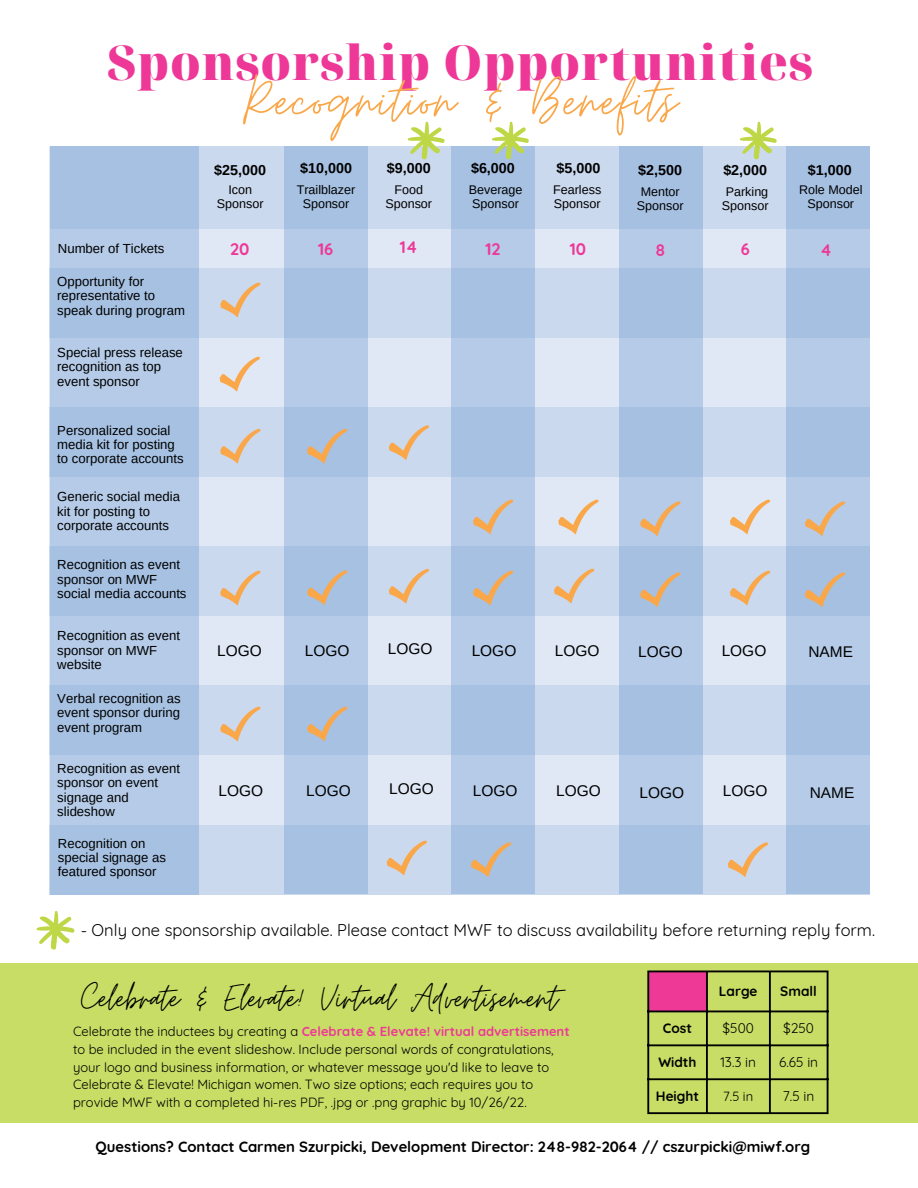
<style>
.page{position:relative;width:918px;height:1188px;background:#fff}
.page>*{position:absolute;margin:0;border:0;box-sizing:border-box;transform-origin:0 0}
.t1{font:67.5px "Moon Time";letter-spacing:.015em;color:#faa74a}
.t2{font:900 48.15px "Noto Serif Display";letter-spacing:.02em;color:#ee3897}
.t3{font:42px "Moon Time";color:#000}
.t4{font:700 16.8px "Quicksand";color:#ee3897}
.t5{font:16.5px "Quicksand";color:#000}
.t6{font:15.45px "Arimo";color:#000}
.t7{font:700 14.85px "Quicksand";color:#000}
.t8{font:700 14.4px "Arimo";color:#000}
.t9{font:700 13.65px "Quicksand";color:#000}
.t10{font:13.65px "Quicksand";color:#000}
.t11{font:13.2px/14.4px "Arimo";color:#000}
.t12{font:13.05px/17.7px "Quicksand";color:#000}
.t13{font:12.9px "Quicksand";color:#000}
.t14{font:12.6px/14.4px "Arimo";color:#000;text-align:center}
.s1{font-weight:700;color:#ee3897}
</style>
<div class="page">
<div style="left:50px;top:146px;width:820px;height:748px;background:#e0e8f5"></div>
<div style="left:452px;top:146px;width:83px;height:748px;background:#b5cbe7"></div>
<div style="left:284px;top:146px;width:83px;height:748px;background:#b5cbe7"></div>
<div style="left:50px;top:146px;width:148px;height:748px;background:#b5cbe7"></div>
<svg style="left:50px;top:146px;width:737px;height:82px;fill:#cbd9ee"></svg>
<svg style="left:50px;top:268px;width:737px;height:70px;fill:#a6c1e2"></svg>
<svg style="left:50px;top:407px;width:737px;height:70px;fill:#a6c1e2"></svg>
<svg style="left:50px;top:546px;width:737px;height:70px;fill:#a6c1e2"></svg>
<svg style="left:50px;top:685px;width:737px;height:70px;fill:#cbd9ee"></svg>
<svg style="left:220px;top:283px;width:41px;height:34px"></svg>
<svg style="left:220px;top:429px;width:41px;height:35px"></svg>
<svg style="left:220px;top:571px;width:41px;height:34px"></svg>
<svg style="left:220px;top:707px;width:41px;height:34px"></svg>
<svg style="left:307px;top:429px;width:40px;height:35px"></svg>
<div style="left:619px;top:146px;width:83px;height:748px;background:linear-gradient(to right,#adc5e4,#adc5e4)"></div>
<svg style="left:307px;top:570px;width:41px;height:35px"></svg>
<svg style="left:307px;top:707px;width:41px;height:34px"></svg>
<svg style="left:220px;top:357px;width:40px;height:35px"></svg>
<svg style="left:50px;top:825px;width:820px;height:70px;fill:#a6c1e2"></svg>
<div style="left:787px;top:146px;width:83px;height:748px;background:linear-gradient(to right,#acc5e4,#acc5e4)"></div>
<svg style="left:36px;top:910px;width:39px;height:40px"></svg>
<div style="left:0;top:963px;width:918px;height:159px;background:#c8dd65"></div>
<div style="left:648px;top:971px;width:59px;height:41px;background:#ee3996"></div>
<hr style="left:647px;top:972px;width:2px;height:140px;background:#000">
<hr style="left:706px;top:972px;width:2px;height:140px;background:#000">
<hr style="left:769px;top:972px;width:2px;height:140px;background:#000">
<hr style="left:827px;top:972px;width:2px;height:140px;background:#000">
<hr style="left:647px;top:971px;width:182px;height:1px;background:#000">
<hr style="left:647px;top:1011px;width:182px;height:1px;background:#000">
<hr style="left:647px;top:1044px;width:182px;height:2px;background:#000">
<hr style="left:647px;top:1078px;width:182px;height:2px;background:#000">
<hr style="left:647px;top:1112px;width:182px;height:2px;background:#000">
<svg style="left:389px;top:425px;width:40px;height:35px"></svg>
<svg style="left:389px;top:569px;width:40px;height:35px"></svg>
<svg style="left:387px;top:841px;width:40px;height:34px"></svg>
<svg style="left:407px;top:121px;width:39px;height:40px"></svg>
<svg style="left:473px;top:500px;width:40px;height:34px"></svg>
<svg style="left:473px;top:571px;width:40px;height:34px"></svg>
<svg style="left:471px;top:842px;width:40px;height:35px"></svg>
<svg style="left:492px;top:121px;width:38px;height:40px"></svg>
<svg style="left:558px;top:500px;width:41px;height:34px"></svg>
<svg style="left:554px;top:569px;width:40px;height:35px"></svg>
<svg style="left:640px;top:501px;width:41px;height:35px"></svg>
<svg style="left:640px;top:572px;width:41px;height:35px"></svg>
<svg style="left:730px;top:500px;width:40px;height:34px"></svg>
<svg style="left:730px;top:571px;width:40px;height:34px"></svg>
<svg style="left:728px;top:842px;width:40px;height:35px"></svg>
<svg style="left:740px;top:121px;width:38px;height:40px"></svg>
<svg style="left:805px;top:501px;width:40px;height:35px"></svg>
<svg style="left:805px;top:572px;width:40px;height:35px"></svg>
<h2 class="t2" style="left:107px;top:28px;width:708px">Sponsorship Opportunities</h2>
<h1 class="t1" style="left:243px;top:60px;width:436px">Recognition &amp; Benefits</h1>
<p class="t11" style="left:58px;top:241px;width:108px">Number of Tickets</p>
<p class="t11" style="left:57px;top:274px;width:129px">Opportunity for representative to speak during program</p>
<p class="t11" style="left:57px;top:345px;width:127px">Special press release recognition as top event sponsor</p>
<p class="t11" style="left:57px;top:423px;width:128px">Personalized social media kit for posting to corporate accounts</p>
<p class="t11" style="left:57px;top:490px;width:124px">Generic social media kit for posting to corporate accounts</p>
<p class="t11" style="left:57px;top:557px;width:131px">Recognition as event sponsor on MWF social media accounts</p>
<p class="t11" style="left:57px;top:628px;width:124px">Recognition as event sponsor on MWF website</p>
<p class="t11" style="left:57px;top:691px;width:125px;text-align:justify">Verbal recognition as event sponsor during event program</p>
<p class="t11" style="left:57px;top:761px;width:124px">Recognition as event sponsor on event signage and slideshow</p>
<p class="t11" style="left:58px;top:836px;width:110px">Recognition on special signage as featured sponsor</p>
<p class="t8" style="left:214px;top:162px;width:53px">$25,000</p>
<p class="t14" style="left:217px;top:182px;width:48px">Icon<br>Sponsor</p>
<p class="t8" style="left:300px;top:160px;width:53px">$10,000</p>
<p class="t14" style="left:297px;top:182px;width:60px">Trailblazer<br>Sponsor</p>
<p class="t4" style="left:230px;top:238px;width:21px">20</p>
<p class="t4" style="left:318px;top:238px;width:17px">16</p>
<p class="t6" style="left:217px;top:642px;width:46px">LOGO</p>
<p class="t6" style="left:305px;top:642px;width:46px">LOGO</p>
<p class="t6" style="left:219px;top:782px;width:46px">LOGO</p>
<p class="t6" style="left:306px;top:782px;width:46px">LOGO</p>
<p class="t8" style="left:387px;top:160px;width:45px">$9,000</p>
<p class="t14" style="left:385px;top:182px;width:48px">Food<br>Sponsor</p>
<p class="t4" style="left:400px;top:236px;width:19px">14</p>
<p class="t6" style="left:388px;top:640px;width:46px">LOGO</p>
<p class="t6" style="left:389px;top:780px;width:46px">LOGO</p>
<p class="t8" style="left:471px;top:160px;width:45px">$6,000</p>
<p class="t14" style="left:469px;top:182px;width:55px;text-align:left">Beverage<br>Sponsor</p>
<p class="t4" style="left:485px;top:238px;width:17px">12</p>
<p class="t8" style="left:557px;top:160px;width:45px">$5,000</p>
<p class="t14" style="left:553px;top:182px;width:50px;text-align:left">Fearless<br>Sponsor</p>
<p class="t4" style="left:570px;top:238px;width:18px">10</p>
<p class="t8" style="left:638px;top:162px;width:45px">$2,500</p>
<p class="t14" style="left:637px;top:184px;width:48px">Mentor<br>Sponsor</p>
<p class="t4" style="left:656px;top:239px;width:11px">8</p>
<p class="t6" style="left:472px;top:642px;width:46px">LOGO</p>
<p class="t6" style="left:555px;top:642px;width:46px">LOGO</p>
<p class="t6" style="left:638px;top:643px;width:46px">LOGO</p>
<p class="t6" style="left:473px;top:782px;width:46px">LOGO</p>
<p class="t6" style="left:556px;top:782px;width:46px">LOGO</p>
<p class="t6" style="left:639px;top:784px;width:46px">LOGO</p>
<p class="t8" style="left:723px;top:162px;width:45px">$2,000</p>
<p class="t14" style="left:722px;top:184px;width:48px">Parking<br>Sponsor</p>
<p class="t4" style="left:741px;top:238px;width:11px">6</p>
<p class="t8" style="left:808px;top:162px;width:45px">$1,000</p>
<p class="t14" style="left:799px;top:182px;width:65px">Role Model<br>Sponsor</p>
<p class="t4" style="left:820px;top:239px;width:13px">4</p>
<p class="t6" style="left:722px;top:642px;width:46px">LOGO</p>
<p class="t6" style="left:808px;top:643px;width:46px">NAME</p>
<p class="t6" style="left:723px;top:782px;width:46px">LOGO</p>
<p class="t6" style="left:810px;top:784px;width:46px">NAME</p>
<p class="t5" style="left:81px;top:919px;width:796px">- Only one sponsorship available. Please contact MWF to discuss availability before returning reply form.</p>
<h3 class="t3" style="left:81px;top:973px;width:478px">Celebrate &amp; Elevate! Virtual Advertisement</h3>
<p class="t12" style="left:73px;top:1023px;width:498px">Celebrate the inductees by creating a <span class="s1">Celebrate &amp; Elevate! virtual advertisement </span>to be included in the event slideshow. Include personal words of congratulations, your logo and business information, or whatever message you'd like to leave to Celebrate &amp; Elevate! Michigan women. Two size options; each requires you to provide MWF with a completed hi-res PDF, .jpg or .png graphic by 10/26/22.</p>
<p class="t9" style="left:719px;top:983px;width:40px">Large</p>
<p class="t9" style="left:780px;top:983px;width:38px">Small</p>
<p class="t9" style="left:663px;top:1019px;width:31px">Cost</p>
<p class="t10" style="left:723px;top:1019px;width:33px">$500</p>
<p class="t10" style="left:783px;top:1019px;width:32px">$250</p>
<p class="t9" style="left:658px;top:1053px;width:40px">Width</p>
<p class="t10" style="left:720px;top:1053px;width:37px">13.3 in</p>
<p class="t10" style="left:779px;top:1053px;width:41px">6.65 in</p>
<p class="t9" style="left:656px;top:1087px;width:45px">Height</p>
<p class="t13" style="left:723px;top:1089px;width:31px">7.5 in</p>
<p class="t10" style="left:783px;top:1087px;width:33px">7.5 in</p>
<p class="t7" style="left:96px;top:1137px;width:716px">Questions? Contact Carmen Szurpicki, Development Director: 248-982-2064 // cszurpicki@miwf.org</p>
</div>
